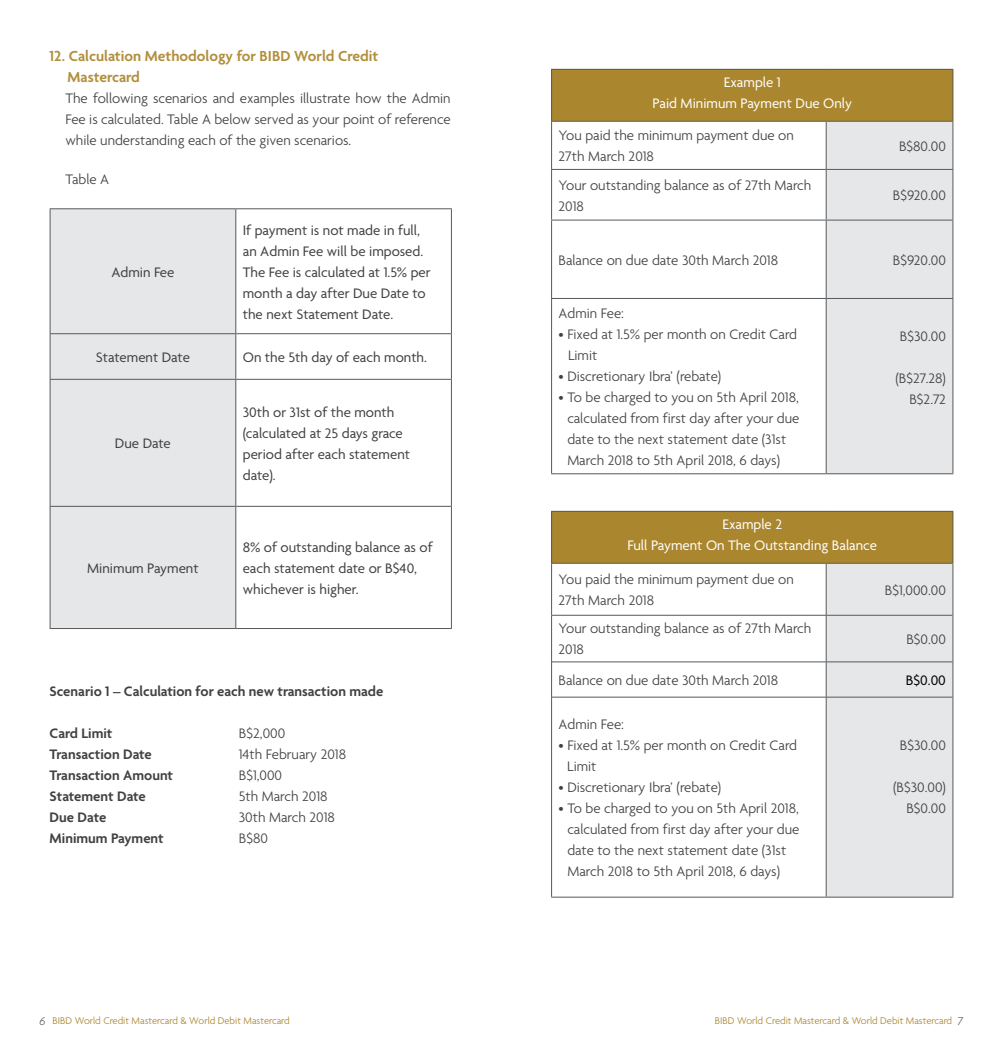
<style>
.page{position:relative;width:1003px;height:1062px;background:#fff}
.page>*{position:absolute;margin:0;border:0;box-sizing:border-box;transform-origin:0 0}
.t1{font:600 15.75px/21px "Agenda";color:#b18f3c}
.t2{font:300 14.88px/21px "Agenda";color:#414042}
.t3{font:14.88px/21px "Agenda";color:#414042}
.t4{font:600 14.88px "Agenda";color:#414042}
.t5{font:14.88px/21px "Agenda";color:#fff;text-align:center}
.t6{font:14.88px "Agenda";color:#000}
.t7{font:300 10.5px "Agenda";color:#aa862e}
.s1{font-style:italic;font-size:12.25px;color:#58595b}
</style>
<div class="page">
<div style="left:551px;top:69px;width:401px;height:52px;background:#aa862e"></div>
<div style="left:826px;top:122px;width:126px;height:351px;background:#e6e7e8"></div>
<hr style="left:551px;top:69px;width:274px;height:1px;background:#58595b">
<hr style="left:551px;top:70px;width:1px;height:51px;background:#58595b">
<hr style="left:825px;top:69px;width:127px;height:1px;background:#58595b">
<hr style="left:952px;top:70px;width:1px;height:51px;background:#58595b">
<hr style="left:551px;top:121px;width:274px;height:1px;background:#58595b">
<hr style="left:551px;top:122px;width:1px;height:47px;background:#58595b">
<hr style="left:825px;top:121px;width:127px;height:1px;background:#58595b">
<hr style="left:825px;top:122px;width:1px;height:47px;background:#58595b">
<hr style="left:952px;top:122px;width:1px;height:47px;background:#58595b">
<hr style="left:551px;top:169px;width:274px;height:1px;background:#58595b">
<hr style="left:551px;top:170px;width:1px;height:50px;background:#58595b">
<hr style="left:825px;top:169px;width:127px;height:1px;background:#58595b">
<hr style="left:825px;top:170px;width:1px;height:50px;background:#58595b">
<hr style="left:952px;top:170px;width:1px;height:50px;background:#58595b">
<hr style="left:551px;top:220px;width:274px;height:1px;background:#58595b">
<hr style="left:551px;top:220px;width:1px;height:78px;background:#58595b">
<hr style="left:825px;top:220px;width:127px;height:1px;background:#58595b">
<hr style="left:825px;top:220px;width:1px;height:78px;background:#58595b">
<hr style="left:952px;top:220px;width:1px;height:78px;background:#58595b">
<hr style="left:551px;top:298px;width:274px;height:1px;background:#58595b">
<hr style="left:551px;top:299px;width:1px;height:174px;background:#58595b">
<hr style="left:825px;top:298px;width:127px;height:1px;background:#58595b">
<hr style="left:825px;top:299px;width:1px;height:174px;background:#58595b">
<hr style="left:952px;top:299px;width:1px;height:174px;background:#58595b">
<hr style="left:551px;top:473px;width:274px;height:1px;background:#58595b">
<hr style="left:825px;top:473px;width:127px;height:1px;background:#58595b">
<div style="left:551px;top:511px;width:401px;height:52px;background:#aa862e"></div>
<div style="left:826px;top:564px;width:126px;height:332px;background:#e6e7e8"></div>
<hr style="left:551px;top:511px;width:274px;height:1px;background:#58595b">
<hr style="left:551px;top:512px;width:1px;height:51px;background:#58595b">
<hr style="left:825px;top:511px;width:127px;height:1px;background:#58595b">
<hr style="left:952px;top:512px;width:1px;height:51px;background:#58595b">
<hr style="left:551px;top:563px;width:1px;height:52px;background:#58595b">
<hr style="left:952px;top:563px;width:1px;height:52px;background:#58595b">
<hr style="left:551px;top:615px;width:1px;height:47px;background:#58595b">
<hr style="left:952px;top:615px;width:1px;height:47px;background:#58595b">
<hr style="left:551px;top:662px;width:1px;height:35px;background:#58595b">
<hr style="left:952px;top:662px;width:1px;height:35px;background:#58595b">
<hr style="left:551px;top:697px;width:1px;height:199px;background:#58595b">
<hr style="left:952px;top:697px;width:1px;height:199px;background:#58595b">
<hr style="left:551px;top:896px;width:274px;height:1px;background:#58595b">
<hr style="left:825px;top:896px;width:127px;height:1px;background:#58595b">
<hr style="left:552px;top:563px;width:273px;height:1px;background:#58595b">
<hr style="left:825px;top:563px;width:127px;height:1px;background:#58595b">
<hr style="left:825px;top:563px;width:1px;height:52px;background:#58595b">
<hr style="left:552px;top:615px;width:273px;height:1px;background:#58595b">
<hr style="left:825px;top:615px;width:127px;height:1px;background:#58595b">
<hr style="left:825px;top:615px;width:1px;height:46px;background:#58595b">
<hr style="left:552px;top:661px;width:273px;height:1px;background:#58595b">
<hr style="left:825px;top:661px;width:127px;height:1px;background:#58595b">
<hr style="left:825px;top:662px;width:1px;height:35px;background:#58595b">
<hr style="left:552px;top:697px;width:273px;height:1px;background:#58595b">
<hr style="left:825px;top:697px;width:127px;height:1px;background:#58595b">
<hr style="left:825px;top:697px;width:1px;height:199px;background:#58595b">
<div style="left:51px;top:209px;width:184px;height:419px;background:#e6e7e8"></div>
<hr style="left:50px;top:208px;width:186px;height:1px;background:#58595b">
<hr style="left:50px;top:209px;width:1px;height:124px;background:#58595b">
<hr style="left:236px;top:208px;width:215px;height:1px;background:#58595b">
<hr style="left:235px;top:209px;width:1px;height:124px;background:#58595b">
<hr style="left:451px;top:209px;width:1px;height:124px;background:#58595b">
<hr style="left:50px;top:333px;width:186px;height:1px;background:#58595b">
<hr style="left:50px;top:334px;width:1px;height:45px;background:#58595b">
<hr style="left:236px;top:333px;width:215px;height:1px;background:#58595b">
<hr style="left:235px;top:334px;width:1px;height:45px;background:#58595b">
<hr style="left:451px;top:334px;width:1px;height:45px;background:#58595b">
<hr style="left:50px;top:379px;width:186px;height:1px;background:#58595b">
<hr style="left:50px;top:380px;width:1px;height:126px;background:#58595b">
<hr style="left:236px;top:379px;width:215px;height:1px;background:#58595b">
<hr style="left:235px;top:380px;width:1px;height:126px;background:#58595b">
<hr style="left:451px;top:380px;width:1px;height:126px;background:#58595b">
<hr style="left:50px;top:506px;width:186px;height:1px;background:#58595b">
<hr style="left:50px;top:507px;width:1px;height:121px;background:#58595b">
<hr style="left:236px;top:506px;width:215px;height:1px;background:#58595b">
<hr style="left:235px;top:507px;width:1px;height:121px;background:#58595b">
<hr style="left:451px;top:507px;width:1px;height:121px;background:#58595b">
<hr style="left:50px;top:628px;width:186px;height:1px;background:#58595b">
<hr style="left:236px;top:628px;width:215px;height:1px;background:#58595b">
<p class="t1" style="left:68px;top:46px;width:312px;text-indent:-18px">12. Calculation Methodology for BIBD World Credit<br>Mastercard</p>
<p class="t2" style="left:65px;top:89px;width:386px;text-align:justify">The following scenarios and examples illustrate how the Admin Fee is calculated. Table A below served as your point of reference while understanding each of the given scenarios.</p>
<p class="t2" style="left:65px;top:169px;width:45px">Table A</p>
<p class="t3" style="left:111px;top:262px;width:65px">Admin Fee</p>
<p class="t3" style="left:243px;top:220px;width:189px">If payment is not made in full, an Admin Fee will be imposed.<br>The Fee is calculated at 1.5% per month a day after Due Date to the next Statement Date.</p>
<p class="t3" style="left:96px;top:347px;width:96px">Statement Date</p>
<p class="t3" style="left:243px;top:347px;width:186px">On the 5th day of each month.</p>
<p class="t3" style="left:115px;top:434px;width:57px">Due Date</p>
<p class="t3" style="left:87px;top:558px;width:113px">Minimum Payment</p>
<p class="t3" style="left:243px;top:402px;width:169px">30th or 31st of the month (calculated at 25 days grace period after each statement date).</p>
<p class="t3" style="left:243px;top:537px;width:191px">8% of outstanding balance as of each statement date or B$40, whichever is higher.</p>
<p class="t4" style="left:50px;top:683px;width:335px">Scenario 1 – Calculation for each new transaction made</p>
<p class="t4" style="left:50px;top:725px;width:64px">Card Limit</p>
<p class="t2" style="left:239px;top:724px;width:48px">B$2,000</p>
<p class="t4" style="left:50px;top:746px;width:104px">Transaction Date</p>
<p class="t2" style="left:239px;top:745px;width:109px">14th February 2018</p>
<p class="t4" style="left:50px;top:767px;width:125px">Transaction Amount</p>
<p class="t2" style="left:239px;top:766px;width:45px">B$1,000</p>
<p class="t4" style="left:50px;top:788px;width:98px">Statement Date</p>
<p class="t2" style="left:239px;top:787px;width:90px">5th March 2018</p>
<p class="t4" style="left:50px;top:809px;width:58px">Due Date</p>
<p class="t2" style="left:239px;top:808px;width:97px">30th March 2018</p>
<p class="t4" style="left:50px;top:830px;width:116px">Minimum Payment</p>
<p class="t2" style="left:239px;top:829px;width:31px">B$80</p>
<p class="t5" style="left:652px;top:73px;width:201px">Example 1<br>Paid Minimum Payment Due Only</p>
<p class="t2" style="left:558px;top:126px;width:237px">You paid the minimum payment due on<br>27th March 2018</p>
<p class="t2" style="left:898px;top:136px;width:48px">B$80.00</p>
<p class="t2" style="left:558px;top:175px;width:254px">Your outstanding balance as of 27th March<br>2018</p>
<p class="t2" style="left:892px;top:186px;width:55px">B$920.00</p>
<p class="t2" style="left:558px;top:250px;width:221px">Balance on due date 30th March 2018</p>
<p class="t2" style="left:892px;top:250px;width:55px">B$920.00</p>
<p class="t2" style="left:558px;top:303px;width:67px">Admin Fee:</p>
<p class="t2" style="left:567px;top:324px;width:230px;text-indent:-9px">• Fixed at 1.5% per month on Credit Card<br>Limit</p>
<p class="t2" style="left:558px;top:366px;width:164px">• Discretionary Ibra’ (rebate)</p>
<p class="t2" style="left:567px;top:387px;width:233px;text-indent:-9px">• To be charged to you on 5th April 2018, calculated from first day after your due date to the next statement date (31st March 2018 to 5th April 2018, 6 days)</p>
<p class="t2" style="left:899px;top:326px;width:47px">B$30.00</p>
<p class="t2" style="left:895px;top:368px;width:52px;text-align:right">(B$27.28)<br>B$2.72</p>
<p class="t5" style="left:627px;top:514px;width:251px">Example 2<br>Full Payment On The Outstanding Balance</p>
<p class="t2" style="left:558px;top:570px;width:237px">You paid the minimum payment due on<br>27th March 2018</p>
<p class="t2" style="left:884px;top:580px;width:63px">B$1,000.00</p>
<p class="t2" style="left:558px;top:619px;width:254px">Your outstanding balance as of 27th March<br>2018</p>
<p class="t2" style="left:906px;top:629px;width:41px">B$0.00</p>
<p class="t2" style="left:558px;top:670px;width:221px">Balance on due date 30th March 2018</p>
<p class="t6" style="left:905px;top:672px;width:42px">B$0.00</p>
<p class="t2" style="left:558px;top:714px;width:67px">Admin Fee:</p>
<p class="t2" style="left:567px;top:735px;width:231px;text-indent:-9px">• Fixed at 1.5% per month on Credit Card<br>Limit</p>
<p class="t2" style="left:558px;top:777px;width:164px">• Discretionary Ibra’ (rebate)</p>
<p class="t2" style="left:567px;top:798px;width:233px;text-indent:-9px">• To be charged to you on 5th April 2018, calculated from first day after your due date to the next statement date (31st March 2018 to 5th April 2018, 6 days)</p>
<p class="t2" style="left:899px;top:735px;width:47px">B$30.00</p>
<p class="t2" style="left:892px;top:777px;width:54px;text-align:right">(B$30.00)<br>B$0.00</p>
<p class="t7" style="left:40px;top:1015px;width:252px"><span class="s1">6</span> BIBD World Credit Mastercard &amp; World Debit Mastercard</p>
<p class="t7" style="left:714px;top:1015px;width:249px">BIBD World Credit Mastercard &amp; World Debit Mastercard <span class="s1">7</span></p>
</div>
